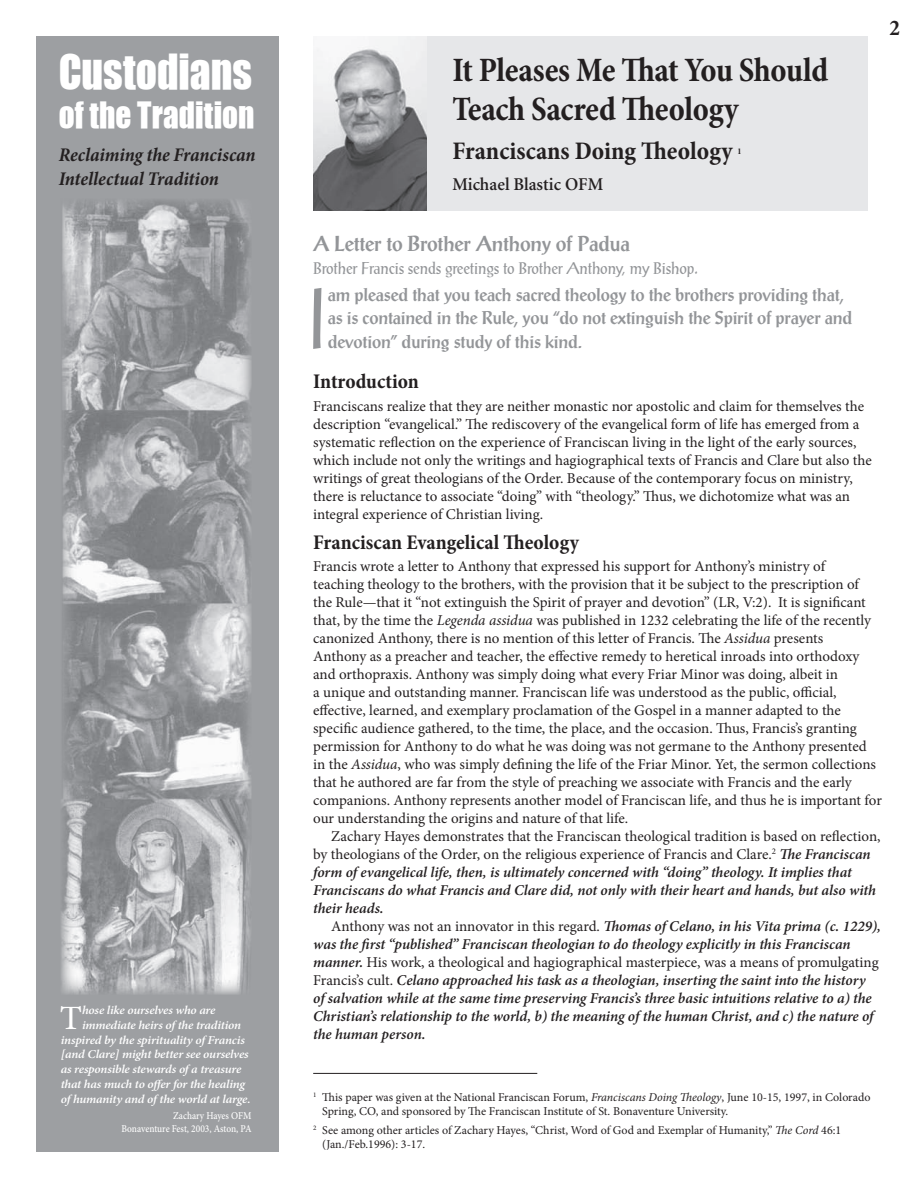
<style>
.page{position:relative;width:918px;height:1188px;background:#fff}
.page>*{position:absolute;margin:0;border:0;box-sizing:border-box;transform-origin:0 0}
.frontITALIC{font:83.7px "Post Antiqua";color:#939598;scale:.78 1}
.t1{font:44.55px "Impact";color:#fff;scale:.93 1}
.HEAD{font:700 condensed 34.5px/39px "Minion Pro";letter-spacing:-.01em;color:#231f20;scale:.96 1}
.text{font:34.05px "Minion Pro";color:#fff;scale:1.06 1}
.t2{font:33.45px "Impact";letter-spacing:.01em;color:#fff;scale:.93 1}
.subHEAD{font:700 condensed 25.5px "Minion Pro";color:#231f20}
.subHEAD-2{font:700 condensed 22.5px "Minion Pro";color:#231f20}
.subHEAD-3{font:700 condensed 21px "Minion Pro";color:#231f20}
.frontITALIC-2{font:700 21px "Post Antiqua";letter-spacing:-.01em;color:#939598;scale:.95 1}
.t3{font:italic 700 condensed 19.5px/24px "Minion Pro";letter-spacing:-.005em;color:#231f20}
.frontITALIC-3{font:700 18px/24px "Post Antiqua";letter-spacing:-.01em;color:#939598;scale:.95 1}
.BY{font:600 18px "Minion";color:#231f20}
.frontITALIC-4{font:16.5px "Post Antiqua";letter-spacing:-.01em;color:#939598;scale:.95 1}
.text-2{font:15px/18px "Minion Pro";letter-spacing:-.005em;color:#231f20}
.text-3{font:italic 600 15px/18px "Minion Pro";letter-spacing:-.005em;color:#231f20}
.text-4{font:italic 600 12.15px "Minion Pro";letter-spacing:-.015em;color:#fff;scale:1.06 1}
.text-5{font:12px/14.4px "Minion Pro";letter-spacing:-.005em;color:#231f20}
.text-6{font:500 10.5px/12.6px "Minion Pro";letter-spacing:-.005em;color:#fff;text-align:right;scale:.89 1}
.subHEAD-4{font:700 condensed 8.7px "Minion Pro";color:#231f20}
.s1{font-style:italic}
.s2{font-weight:400;font-style:normal}
</style>
<div class="page">
<div style="left:314px;top:36px;width:553px;height:175px;background:#e6e7e9"></div>
<img style="left:313px;top:36px;width:114px;height:175px">
<hr style="left:313px;top:1073px;width:224px;height:1px;background:#231f20">
<div style="left:36px;top:36px;width:243px;height:1116px;background:#9d9fa2"></div>
<img style="left:61px;top:200px;width:190px;height:794px">
<p class="t1" style="left:59px;top:37px;width:209px">Custodians</p>
<p class="t2" style="left:59px;top:89px;width:212px">of the Tradition</p>
<p class="t3" style="left:59px;top:142px;width:198px">Reclaiming the Franciscan<br>Intellectual Tradition</p>
<p class="text" style="left:60px;top:995px;width:23px">T</p>
<p class="text-4" style="left:82px;top:1002px;width:127px">hose like ourselves who are</p>
<p class="text-4" style="left:82px;top:1017px;width:152px">immediate heirs of the tradition</p>
<p class="text-4" style="left:61px;top:1031px;width:175px">inspired by the spirituality of Francis</p>
<p class="text-4" style="left:61px;top:1046px;width:179px">[and Clare] might better see ourselves</p>
<p class="text-4" style="left:61px;top:1061px;width:172px">as responsible stewards of a treasure</p>
<p class="text-4" style="left:61px;top:1075px;width:175px">that has much to offer for the healing</p>
<p class="text-4" style="left:61px;top:1090px;width:181px">of humanity and of the world at large.</p>
<p class="text-6" style="left:121px;top:1109px;width:148px">Zachary Hayes OFM<br>Bonaventure Fest, 2003, Aston, PA</p>
<p class="HEAD" style="left:452px;top:50px;width:393px">It Pleases Me That You Should<br>Teach Sacred Theology</p>
<p class="subHEAD" style="left:452px;top:133px;width:282px">Franciscans Doing Theology</p>
<p class="subHEAD-4" style="left:738px;top:145px;width:6px">1</p>
<p class="BY" style="left:452px;top:175px;width:152px">Michael Blastic OFM</p>
<p class="subHEAD-2" style="left:890px;top:12px;width:12px">2</p>
<p class="frontITALIC-2" style="left:313px;top:231px;width:335px">A Letter to Brother Anthony of Padua</p>
<p class="frontITALIC-4" style="left:313px;top:258px;width:407px">Brother Francis sends greetings to Brother Anthony, my Bishop.</p>
<p class="frontITALIC" style="left:308px;top:269px;width:26px">I</p>
<p class="frontITALIC-3" style="left:328px;top:282px;width:554px">am pleased that you teach sacred theology to the brothers providing that, as is contained in the Rule, you “do not extinguish the Spirit of prayer and devotion” during study of this kind.</p>
<p class="subHEAD-3" style="left:313px;top:367px;width:107px">Introduction</p>
<p class="text-2" style="left:313px;top:397px;width:560px">Franciscans realize that they are neither monastic nor apostolic and claim for themselves the description “evangelical.” The rediscovery of the evangelical form of life has emerged from a systematic reflection on the experience of Franciscan living in the light of the early sources, which include not only the writings and hagiographical texts of Francis and Clare but also the writings of great theologians of the Order. Because of the contemporary focus on ministry, there is reluctance to associate “doing” with “theology.” Thus, we dichotomize what was an integral experience of Christian living.</p>
<p class="subHEAD-3" style="left:313px;top:527px;width:267px">Franciscan Evangelical Theology</p>
<p class="text-2" style="left:313px;top:557px;width:570px">Francis wrote a letter to Anthony that expressed his support for Anthony’s ministry of<br>teaching theology to the brothers, with the provision that it be subject to the prescription of<br>the Rule—that it “not extinguish the Spirit of prayer and devotion” (LR, V:2). It is significant that, by the time the <span class="s1">Legenda assidua</span> was published in 1232 celebrating the life of the recently canonized Anthony, there is no mention of this letter of Francis. The <span class="s1">Assidua</span> presents<br>Anthony as a preacher and teacher, the effective remedy to heretical inroads into orthodoxy and orthopraxis. Anthony was simply doing what every Friar Minor was doing, albeit in<br>a unique and outstanding manner. Franciscan life was understood as the public, official, effective, learned, and exemplary proclamation of the Gospel in a manner adapted to the specific audience gathered, to the time, the place, and the occasion. Thus, Francis’s granting permission for Anthony to do what he was doing was not germane to the Anthony presented in the <span class="s1">Assidua</span>, who was simply defining the life of the Friar Minor. Yet, the sermon collections that he authored are far from the style of preaching we associate with Francis and the early companions. Anthony represents another model of Franciscan life, and thus he is important for our understanding the origins and nature of that life.</p>
<p class="text-3" style="left:313px;top:827px;width:569px;text-indent:18px"><span class="s2">Zachary Hayes demonstrates that the Franciscan theological tradition is based on reflection, by theologians of the Order, on the religious experience of Francis and Clare.</span><sup>2</sup> The Franciscan form of evangelical life, then, is ultimately concerned with “doing” theology. It implies that Franciscans do what Francis and Clare did, not only with their heart and hands, but also with their heads.</p>
<p class="text-3" style="left:313px;top:917px;width:569px;text-indent:18px"><span class="s2">Anthony was not an innovator in this regard.</span> Thomas of Celano, in his Vita prima (c. 1229), was the first “published” Franciscan theologian to do theology explicitly in this Franciscan manner. <span class="s2">His work, a theological and hagiographical masterpiece, was a means of promulgating Francis’s cult.</span> Celano approached his task as a theologian, inserting the saint into the history<br>of salvation while at the same time preserving Francis’s three basic intuitions relative to a) the Christian’s relationship to the world, b) the meaning of the human Christ, and c) the nature of the human person.</p>
<p class="text-5" style="left:322px;top:1090px;width:550px;text-indent:-9px"><sup>1</sup> This paper was given at the National Franciscan Forum, <span class="s1">Franciscans Doing Theology</span>, June 10-15, 1997, in Colorado<br>Spring, CO, and sponsored by The Franciscan Institute of St. Bonaventure University.</p>
<p class="text-5" style="left:322px;top:1123px;width:521px;text-indent:-9px"><sup>2</sup> See among other articles of Zachary Hayes, “Christ, Word of God and Exemplar of Humanity,” <span class="s1">The Cord</span> 46:1 (Jan./Feb.1996): 3-17.</p>
</div>
